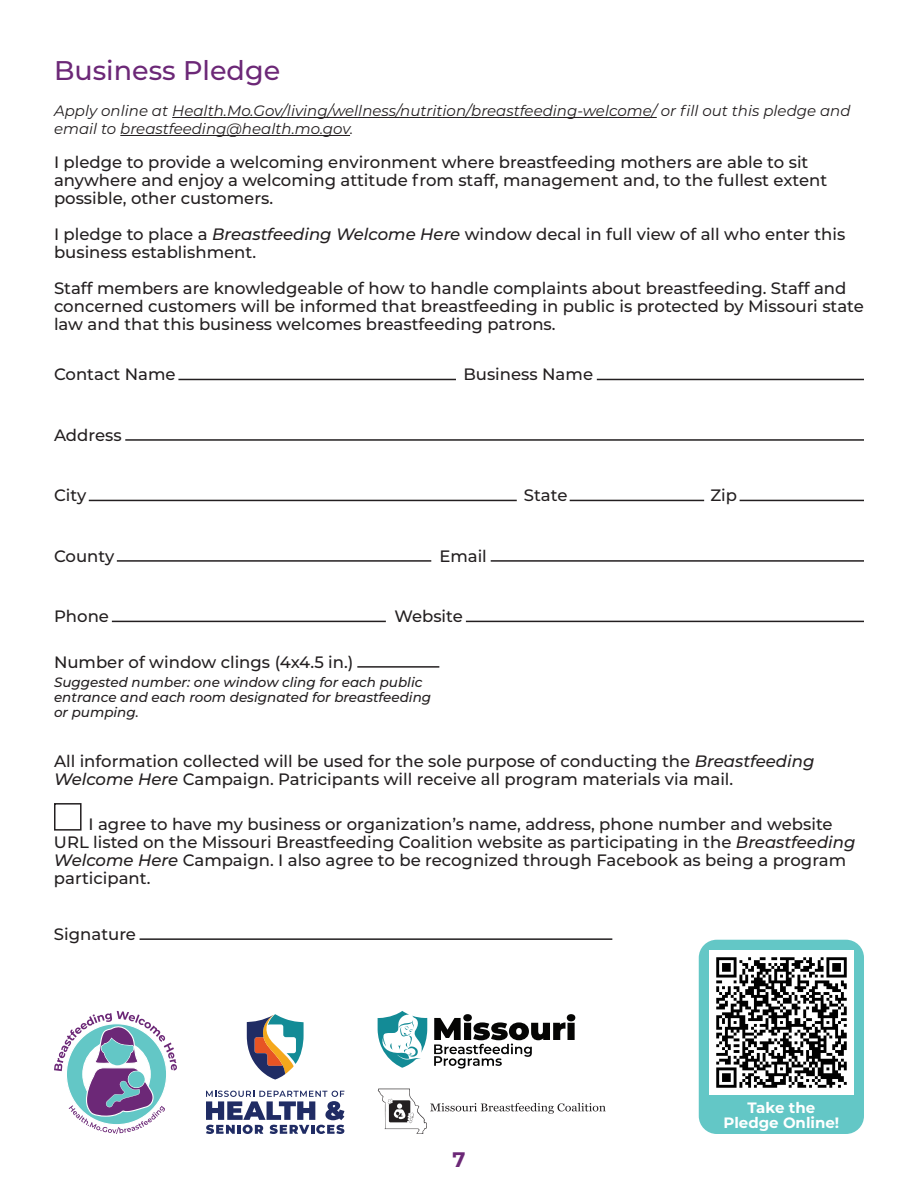
<style>
.page{position:relative;width:918px;height:1188px;background:#fff}
.page>*{position:absolute;margin:0;border:0;box-sizing:border-box;transform-origin:0 0}
.t1{font:500 27px "Montserrat";color:#6c2877}
.t2{font:700 21px "Montserrat";color:#6c2877}
.t3{font:500 16.5px/18px "Montserrat";color:#231f20}
.t4{font:italic 15px/18px "Montserrat";color:#231f20}
.t5{font:700 15px/15px "Montserrat";color:#fff;text-align:center}
.t6{font:italic 500 13.5px/15px "Montserrat";color:#231f20}
.s1{font-style:italic}
</style>
<div class="page">
<hr style="left:172px;top:117px;width:485px;height:1px;background:#231f20">
<hr style="left:120px;top:135px;width:230px;height:1px;background:#231f20">
<hr style="left:178px;top:379px;width:278px;height:1px;background:#231f20">
<hr style="left:125px;top:439px;width:739px;height:2px;background:#231f20">
<hr style="left:89px;top:500px;width:428px;height:1px;background:#231f20">
<hr style="left:117px;top:560px;width:314px;height:2px;background:#231f20">
<hr style="left:112px;top:621px;width:274px;height:1px;background:#231f20">
<hr style="left:357px;top:666px;width:82px;height:2px;background:#231f20">
<hr style="left:491px;top:560px;width:373px;height:2px;background:#231f20">
<hr style="left:466px;top:621px;width:398px;height:1px;background:#231f20">
<hr style="left:140px;top:938px;width:472px;height:2px;background:#231f20">
<hr style="left:570px;top:500px;width:134px;height:1px;background:#231f20">
<hr style="left:740px;top:500px;width:124px;height:1px;background:#231f20">
<hr style="left:597px;top:379px;width:267px;height:1px;background:#231f20">
<div style="left:54px;top:803px;width:28px;height:28px;border:2px solid #231f20"></div>
<svg style="left:54px;top:1011px;width:123px;height:123px"></svg>
<svg style="left:247px;top:1014px;width:57px;height:66px"></svg>
<svg style="left:206px;top:1091px;width:138px;height:43px"></svg>
<svg style="left:378px;top:1011px;width:49px;height:57px"></svg>
<svg style="left:434px;top:1014px;width:141px;height:55px"></svg>
<svg style="left:378px;top:1089px;width:228px;height:45px"></svg>
<div style="left:699px;top:940px;width:165px;height:194px;background:#63c7c6;border-radius:18px"></div>
<img style="left:710px;top:951px;width:143px;height:143px">
<h1 class="t1" style="left:54px;top:52px;width:228px">Business Pledge</h1>
<p class="t4" style="left:54px;top:101px;width:798px">Apply online at Health.Mo.Gov/living/wellness/nutrition/breastfeeding-welcome/ or fill out this pledge and email to breastfeeding@health.mo.gov.</p>
<p class="t3" style="left:54px;top:153px;width:775px">I pledge to provide a welcoming environment where breastfeeding mothers are able to sit anywhere and enjoy a welcoming attitude from staff, management and, to the fullest extent possible, other customers.</p>
<p class="t3" style="left:54px;top:225px;width:793px">I pledge to place a <span class="s1">Breastfeeding Welcome Here</span> window decal in full view of all who enter this business establishment.</p>
<p class="t3" style="left:54px;top:279px;width:811px">Staff members are knowledgeable of how to handle complaints about breastfeeding. Staff and concerned customers will be informed that breastfeeding in public is protected by Missouri state law and that this business welcomes breastfeeding patrons.</p>
<p class="t3" style="left:54px;top:365px;width:123px">Contact Name</p>
<p class="t3" style="left:463px;top:365px;width:131px">Business Name</p>
<p class="t3" style="left:54px;top:425px;width:69px">Address</p>
<p class="t3" style="left:54px;top:486px;width:34px">City</p>
<p class="t3" style="left:524px;top:486px;width:45px">State</p>
<p class="t3" style="left:710px;top:486px;width:28px">Zip</p>
<p class="t3" style="left:54px;top:546px;width:62px">County</p>
<p class="t3" style="left:439px;top:546px;width:49px">Email</p>
<p class="t3" style="left:54px;top:607px;width:57px">Phone</p>
<p class="t3" style="left:394px;top:607px;width:70px">Website</p>
<p class="t3" style="left:54px;top:652px;width:301px">Number of window clings (4x4.5 in.)</p>
<p class="t6" style="left:54px;top:674px;width:379px">Suggested number: one window cling for each public entrance and each room designated for breastfeeding or pumping.</p>
<p class="t3" style="left:54px;top:752px;width:762px">All information collected will be used for the sole purpose of conducting the <span class="s1">Breastfeeding<br>Welcome Here</span> Campaign. Patricipants will receive all program materials via mail.</p>
<p class="t3" style="left:54px;top:815px;width:803px;text-indent:35px">I agree to have my business or organization’s name, address, phone number and website URL listed on the Missouri Breastfeeding Coalition website as participating in the <span class="s1">Breastfeeding Welcome Here</span> Campaign. I also agree to be recognized through Facebook as being a program participant.</p>
<p class="t3" style="left:54px;top:924px;width:84px">Signature</p>
<p class="t2" style="left:452px;top:1144px;width:15px">7</p>
<p class="t5" style="left:723px;top:1099px;width:117px">Take the<br>Pledge Online!</p>
</div>
